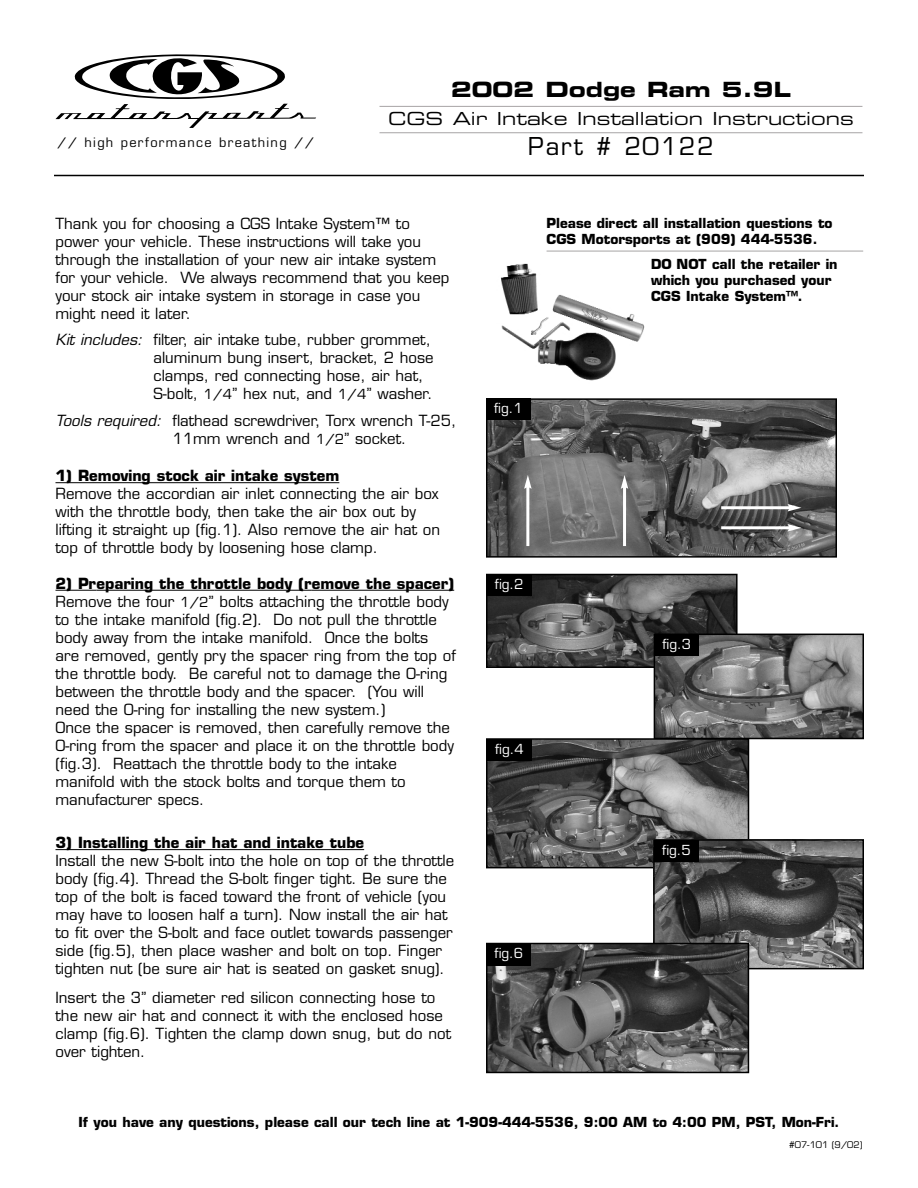
<style>
.page{position:relative;width:918px;height:1188px;background:#fff}
.page>*{position:absolute;margin:0;border:0;box-sizing:border-box;transform-origin:0 0}
.t1{font:24px "Eurostile";letter-spacing:.07em;color:#000}
.t2{font:21px "Eurostile Bold Extended Two";color:#000}
.t3{font:18px "Eurostile Extended Two";color:#000}
.t4{font:15px/18px "Eurostile";color:#000}
.t5{font:700 15px "Eurostile";color:#000}
.t6{font:700 13.5px/16.2px "Eurostile";color:#000}
.t7{font:13.5px "Eurostile";color:#fff}
.t8{font:12.75px "Eurostile";letter-spacing:.105em;color:#000}
.t9{font:9px "Eurostile";color:#000}
.s1{font-style:italic}
.s2{font-size:13.5px}
.s3{font-weight:700}
</style>
<div class="page">
<svg style="left:55px;top:54px;width:261px;height:74px"></svg>
<hr style="left:380px;top:106px;width:482px;height:1px;background:#a7a4a5">
<hr style="left:380px;top:132px;width:482px;height:1px;background:#a7a4a5">
<hr style="left:547px;top:251px;width:316px;height:1px;background:#a7a4a5">
<hr style="left:54px;top:175px;width:810px;height:1px;background:#000">
<hr style="left:56px;top:482px;width:283px;height:1px;background:#000">
<hr style="left:56px;top:849px;width:308px;height:1px;background:#000">
<img style="left:501px;top:263px;width:144px;height:118px">
<img style="left:489px;top:401px;width:345px;height:154px">
<div style="left:486px;top:398px;width:351px;height:160px;border:2px solid #000"></div>
<img style="left:489px;top:577px;width:246px;height:88px">
<div style="left:486px;top:574px;width:252px;height:94px;border:2px solid #000"></div>
<img style="left:657px;top:637px;width:204px;height:99px">
<div style="left:654px;top:634px;width:210px;height:105px;border:2px solid #000"></div>
<div style="left:486px;top:398px;width:45px;height:22px;background:#000"></div>
<div style="left:487px;top:574px;width:45px;height:22px;background:#000"></div>
<div style="left:654px;top:635px;width:45px;height:21px;background:#000"></div>
<img style="left:489px;top:741px;width:257px;height:124px">
<div style="left:486px;top:738px;width:263px;height:130px;border:2px solid #000"></div>
<div style="left:487px;top:739px;width:45px;height:22px;background:#000"></div>
<img style="left:656px;top:842px;width:205px;height:124px">
<div style="left:653px;top:839px;width:211px;height:130px;border:2px solid #000"></div>
<div style="left:654px;top:840px;width:45px;height:22px;background:#000"></div>
<hr style="left:721px;top:526px;width:69px;height:3px;background:#fff">
<svg style="left:788px;top:524px;width:13px;height:8px"></svg>
<hr style="left:526px;top:486px;width:3px;height:60px;background:#fff">
<svg style="left:524px;top:475px;width:8px;height:14px"></svg>
<hr style="left:721px;top:506px;width:69px;height:3px;background:#fff">
<svg style="left:788px;top:504px;width:13px;height:8px"></svg>
<hr style="left:623px;top:486px;width:3px;height:60px;background:#fff">
<svg style="left:621px;top:475px;width:7px;height:14px"></svg>
<img style="left:489px;top:946px;width:257px;height:124px">
<div style="left:486px;top:943px;width:263px;height:130px;border:2px solid #000"></div>
<div style="left:486px;top:944px;width:45px;height:22px;background:#000"></div>
<svg style="left:56px;top:590px;width:40px;height:1px"></svg>
<hr style="left:96px;top:590px;width:119px;height:1px;background:#000">
<hr style="left:215px;top:590px;width:97px;height:1px;background:#000">
<hr style="left:312px;top:590px;width:142px;height:1px;background:#000">
<p class="t8" style="left:57px;top:137px;width:258px">// high performance breathing //</p>
<h2 class="t2" style="left:451px;top:82px;width:341px">2002 Dodge Ram 5.9L</h2>
<p class="t3" style="left:388px;top:112px;width:467px">CGS Air Intake Installation Instructions</p>
<h1 class="t1" style="left:528px;top:137px;width:187px">Part # 20122</h1>
<p class="t4" style="left:56px;top:216px;width:396px">Thank you for choosing a CGS Intake System™ to power your vehicle. These instructions will take you through the installation of your new air intake system for your vehicle. We always recommend that you keep your stock air intake system in storage in case you might need it later.</p>
<p class="t4" style="left:154px;top:332px;width:282px;text-indent:-98px"><span class="s1">Kit includes:</span> filter, air intake tube, rubber grommet, aluminum bung insert, bracket, 2 hose clamps, red connecting hose, air hat, S-bolt, <span class="s2">1/4</span>” hex nut, and <span class="s2">1/4</span>” washer.</p>
<p class="t4" style="left:172px;top:413px;width:285px;text-indent:-117px"><span class="s1">Tools required:</span> flathead screwdriver, Torx wrench T-25,<br>11mm wrench and <span class="s2">1/2</span>” socket.</p>
<p class="t5" style="left:56px;top:470px;width:285px">1) Removing stock air intake system</p>
<p class="t4" style="left:56px;top:486px;width:386px">Remove the accordian air inlet connecting the air box with the throttle body, then take the air box out by lifting it straight up (fig.1). Also remove the air hat on top of throttle body by loosening hose clamp.</p>
<p class="t4" style="left:56px;top:576px;width:402px"><span class="s3">2) Preparing the throttle body (remove the spacer)<br></span>Remove the four <span class="s2">1/2</span>” bolts attaching the throttle body to the intake manifold (fig.2). Do not pull the throttle body away from the intake manifold. Once the bolts<br>are removed, gently pry the spacer ring from the top of the throttle body. Be careful not to damage the O-ring between the throttle body and the spacer. (You will need the O-ring for installing the new system.)<br>Once the spacer is removed, then carefully remove the O-ring from the spacer and place it on the throttle body (fig.3). Reattach the throttle body to the intake manifold with the stock bolts and torque them to manufacturer specs.</p>
<p class="t5" style="left:56px;top:837px;width:310px">3) Installing the air hat and intake tube</p>
<p class="t4" style="left:56px;top:853px;width:400px">Install the new S-bolt into the hole on top of the throttle body (fig.4). Thread the S-bolt finger tight. Be sure the top of the bolt is faced toward the front of vehicle (you may have to loosen half a turn). Now install the air hat to fit over the S-bolt and face outlet towards passenger side (fig.5), then place washer and bolt on top. Finger tighten nut (be sure air hat is seated on gasket snug).</p>
<p class="t4" style="left:56px;top:990px;width:397px">Insert the 3” diameter red silicon connecting hose to the new air hat and connect it with the enclosed hose clamp (fig.6). Tighten the clamp down snug, but do not over tighten.</p>
<p class="t6" style="left:547px;top:216px;width:288px">Please direct all installation questions to<br>CGS Motorsports at (909) 444-5536.</p>
<p class="t6" style="left:651px;top:257px;width:188px">DO NOT call the retailer in which you purchased your<br>CGS Intake System™.</p>
<p class="t7" style="left:494px;top:403px;width:30px">fig.1</p>
<p class="t7" style="left:495px;top:579px;width:30px">fig.2</p>
<p class="t7" style="left:495px;top:744px;width:30px">fig.4</p>
<p class="t7" style="left:495px;top:948px;width:30px">fig.6</p>
<p class="t7" style="left:663px;top:639px;width:30px">fig.3</p>
<p class="t7" style="left:662px;top:844px;width:30px">fig.5</p>
<p class="t6" style="left:79px;top:1115px;width:762px">If you have any questions, please call our tech line at 1-909-444-5536, 9:00 AM to 4:00 PM, PST, Mon-Fri.</p>
<p class="t9" style="left:789px;top:1142px;width:75px">#07-101 (9/02)</p>
</div>
